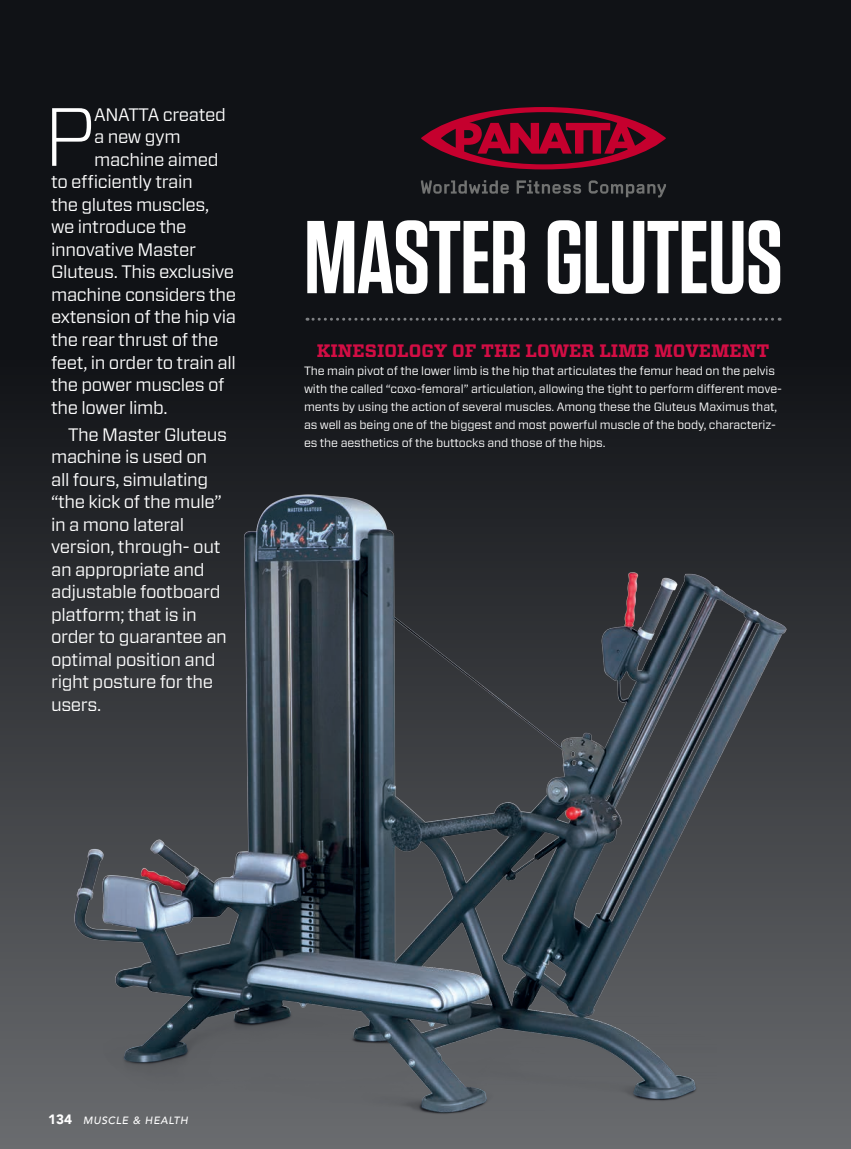
<style>
.page{position:relative;width:851px;height:1149px;background:#fff}
.page>*{position:absolute;margin:0;border:0;box-sizing:border-box;transform-origin:0 0}
.t1{font:600 103.2px "Tungsten";letter-spacing:-.01em;color:#fff}
.t2{font:300 82.35px "Forza";color:#fff}
.t3{font:18px/22.5px "Forza";letter-spacing:-.02em;color:#fff}
.t4{font:700 18px "Vitesse";letter-spacing:.005em;color:#d20d44}
.t5{font:900 13.5px "Avenir";color:#fff}
.t6{font:12px/18px "Forza";letter-spacing:-.01em;color:#fff}
.t7{font:italic 500 10.5px "Avenir";letter-spacing:.06em;color:#fff}
</style>
<div class="page">
<div style="left:0;top:0;width:850px;height:1148px;background:#101216"></div>
<div style="left:0;top:240px;width:850px;height:908px;background:linear-gradient(to bottom,#06080c,#686a6d)"></div>
<img style="left:48px;top:442px;width:759px;height:682px">
<svg style="left:421px;top:107px;width:245px;height:62px"></svg>
<svg style="left:421px;top:180px;width:87px;height:13px"></svg>
<svg style="left:516px;top:180px;width:65px;height:13px"></svg>
<svg style="left:588px;top:180px;width:78px;height:17px"></svg>
<svg style="left:307px;top:317px;width:473px;height:3px"></svg>
<p class="t2" style="left:43px;top:80px;width:54px">P</p>
<p class="t3" style="left:94px;top:103px;width:133px">ANATTA created</p>
<p class="t3" style="left:94px;top:125px;width:88px">a new gym</p>
<p class="t3" style="left:94px;top:148px;width:126px">machine aimed</p>
<p class="t3" style="left:51px;top:170px;width:143px">to efficiently train</p>
<p class="t3" style="left:51px;top:193px;width:160px">the glutes muscles,</p>
<p class="t3" style="left:51px;top:215px;width:137px">we introduce the</p>
<p class="t3" style="left:51px;top:238px;width:146px">innovative Master</p>
<p class="t3" style="left:51px;top:260px;width:185px">Gluteus. This exclusive</p>
<p class="t3" style="left:51px;top:283px;width:186px">machine considers the</p>
<p class="t3" style="left:51px;top:305px;width:187px">extension of the hip via</p>
<p class="t3" style="left:51px;top:328px;width:169px">the rear thrust of the</p>
<p class="t3" style="left:51px;top:350px;width:186px">feet, in order to train all</p>
<p class="t3" style="left:51px;top:373px;width:175px">the power muscles of</p>
<p class="t3" style="left:51px;top:395px;width:118px">the lower limb.</p>
<p class="t3" style="left:51px;top:422px;width:178px;text-indent:17px">The Master Gluteus machine is used on all fours, simulating “the kick of the mule” in a mono lateral version, through- out an appropriate and adjustable footboard platform; that is in order to guarantee an optimal position and right posture for the users.</p>
<p class="t1" style="left:304px;top:203px;width:480px">MASTER GLUTEUS</p>
<p class="t4" style="left:317px;top:339px;width:454px">KINESIOLOGY OF THE LOWER LIMB MOVEMENT</p>
<p class="t6" style="left:304px;top:361px;width:479px">The main pivot of the lower limb is the hip that articulates the femur head on the pelvis with the called “coxo-femoral” articulation, allowing the tight to perform different move&shy;ments by using the action of several muscles. Among these the Gluteus Maximus that, as well as being one of the biggest and most powerful muscle of the body, characteriz&shy;es the aesthetics of the buttocks and those of the hips.</p>
<p class="t5" style="left:48px;top:1107px;width:25px">134</p>
<p class="t7" style="left:83px;top:1113px;width:106px">MUSCLE &amp; HEALTH</p>
</div>
